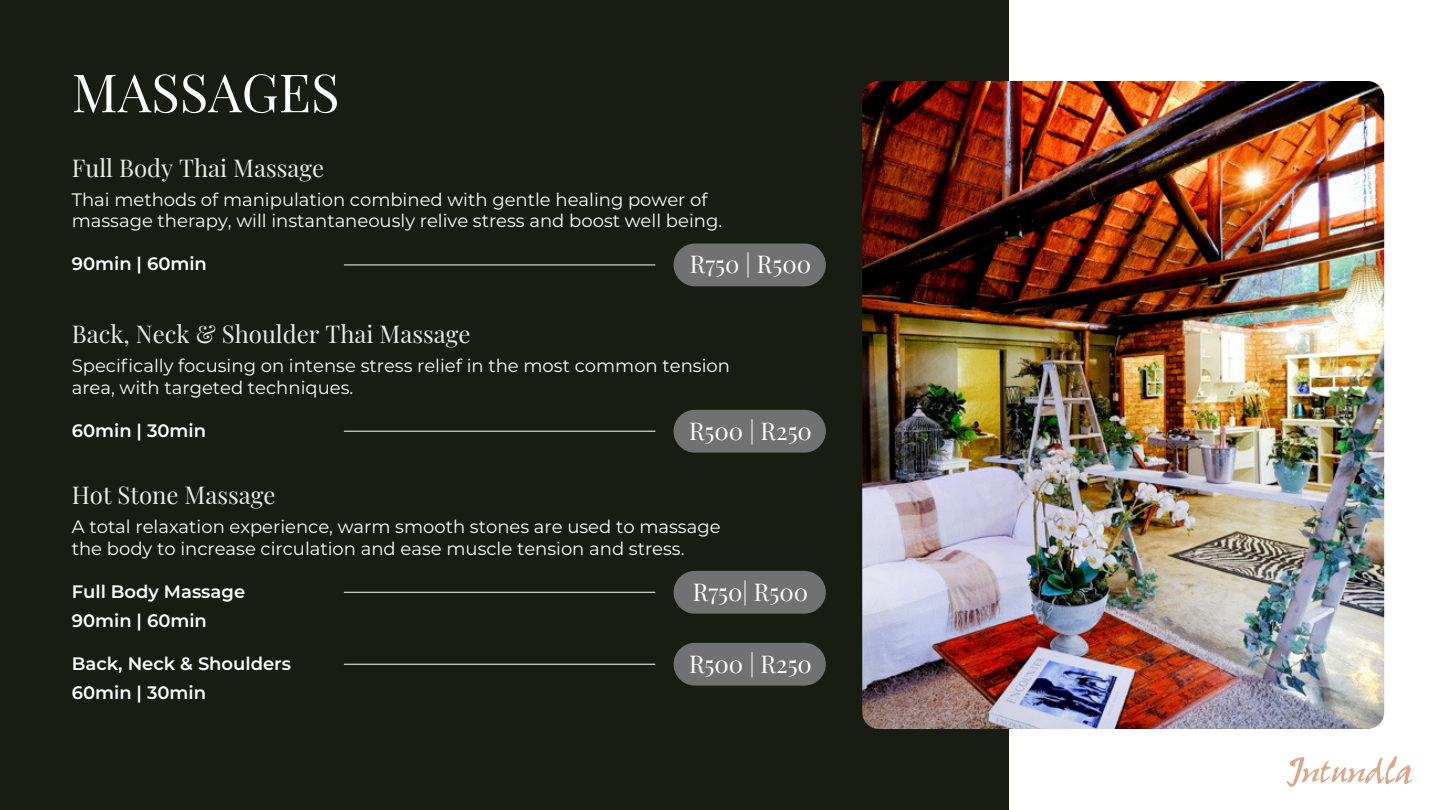
<style>
.page{position:relative;width:1440px;height:810px;background:#fff}
.page>*{position:absolute;margin:0;border:0;box-sizing:border-box;transform-origin:0 0}
.t1{font:52.9px "Playfair Display";color:#fff}
.t2{font:24px "Playfair Display";color:#eaeaea}
.t3{font:24px "Playfair Display";color:#fff}
.t4{font:18px/21.6px "Montserrat";color:#fff}
.t5{font:600 18px/29px "Montserrat";color:#fff}
</style>
<div class="page">
<div style="left:0;top:0;width:1009px;height:810px;background:#181c12"></div>
<img style="left:862px;top:81px;width:522px;height:648px">
<div style="left:674px;top:244px;width:152px;height:42px;background:#717171;border-radius:21px"></div>
<hr style="left:344px;top:264px;width:311px;height:1px;background:#fff">
<div style="left:674px;top:410px;width:152px;height:43px;background:#717171;border-radius:21px"></div>
<hr style="left:344px;top:431px;width:311px;height:1px;background:#fff">
<div style="left:674px;top:571px;width:152px;height:43px;background:#717171;border-radius:21px"></div>
<hr style="left:344px;top:592px;width:311px;height:1px;background:#fff">
<div style="left:674px;top:643px;width:152px;height:43px;background:#717171;border-radius:21px"></div>
<hr style="left:344px;top:664px;width:311px;height:1px;background:#fff">
<svg style="left:1286px;top:756px;width:126px;height:31px"></svg>
<h1 class="t1" style="left:72px;top:51px;width:269px">MASSAGES</h1>
<h2 class="t2" style="left:72px;top:149px;width:254px">Full Body Thai Massage</h2>
<p class="t4" style="left:72px;top:188px;width:652px">Thai methods of manipulation combined with gentle healing power of massage therapy, will instantaneously relive stress and boost well being.</p>
<p class="t5" style="left:72px;top:249px;width:137px">90min | 60min</p>
<h2 class="t3" style="left:690px;top:246px;width:123px">R750 | R500</h2>
<h2 class="t2" style="left:72px;top:315px;width:400px">Back, Neck &amp; Shoulder Thai Massage</h2>
<p class="t4" style="left:72px;top:354px;width:660px">Specifically focusing on intense stress relief in the most common tension area, with targeted techniques.</p>
<p class="t5" style="left:72px;top:415px;width:136px">60min | 30min</p>
<h2 class="t3" style="left:689px;top:412px;width:124px">R500 | R250</h2>
<h2 class="t2" style="left:72px;top:476px;width:205px">Hot Stone Massage</h2>
<p class="t4" style="left:72px;top:515px;width:650px">A total relaxation experience, warm smooth stones are used to massage the body to increase circulation and ease muscle tension and stress.</p>
<p class="t5" style="left:72px;top:576px;width:175px">Full Body Massage<br>90min | 60min</p>
<p class="t5" style="left:72px;top:648px;width:221px">Back, Neck &amp; Shoulders<br>60min | 30min</p>
<h2 class="t3" style="left:689px;top:645px;width:124px">R500 | R250</h2>
<h2 class="t3" style="left:693px;top:573px;width:117px">R750| R500</h2>
</div>
